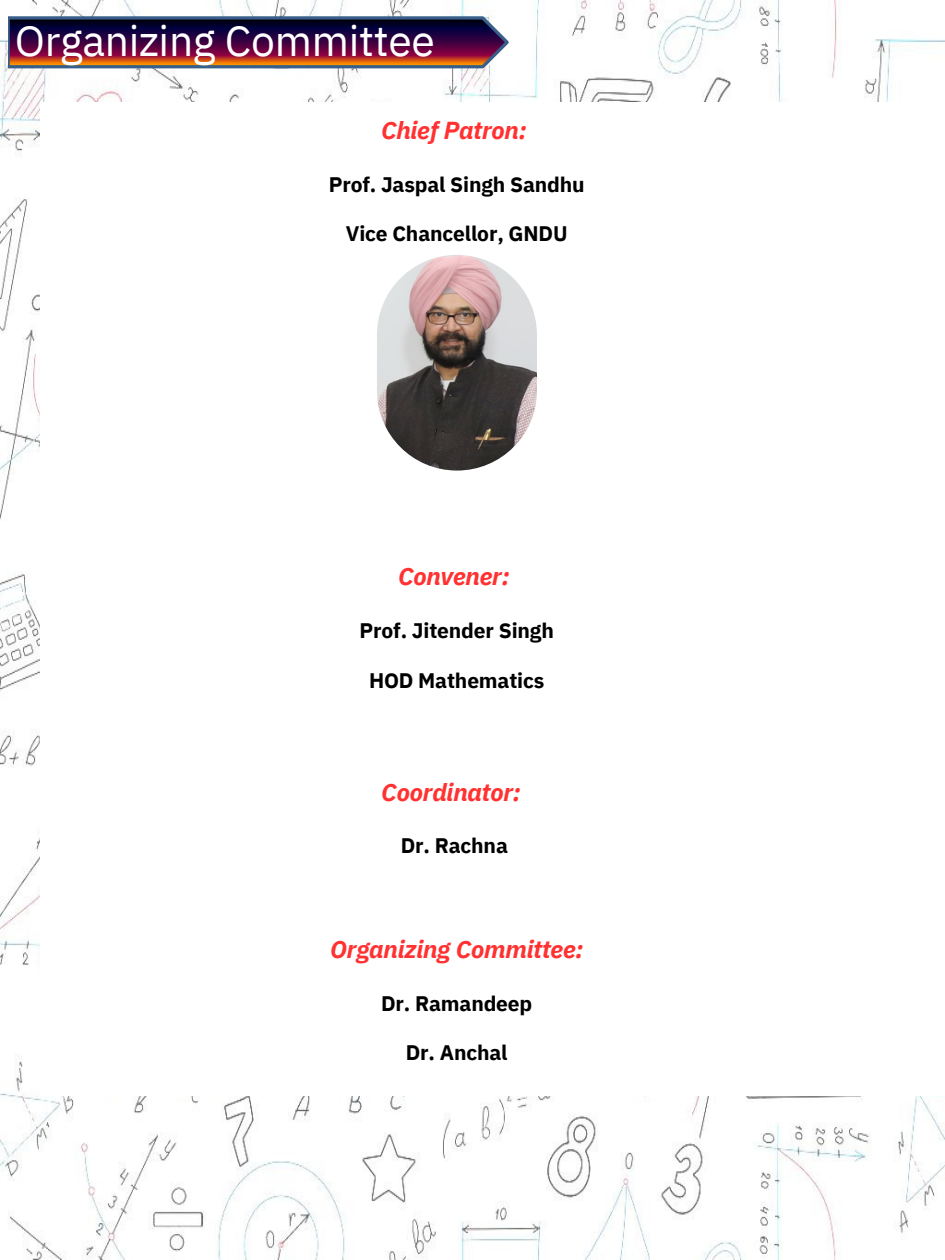
<style>
.page{position:relative;width:945px;height:1260px;background:#fff}
.page>*{position:absolute;margin:0;border:0;box-sizing:border-box;transform-origin:0 0}
.t1{font:42.7px "IBM Plex Sans";letter-spacing:-.005em;color:#fff}
.t2{font:italic 700 24.5px "IBM Plex Sans";letter-spacing:-.005em;color:#ff3131}
.t3{font:700 21px "IBM Plex Sans";letter-spacing:-.005em;color:#000}
</style>
<div class="page">
<img style="left:0;top:0;width:945px;height:1260px">
<svg style="left:5px;top:15px;width:507px;height:55px;background:#5d2e4d"></svg>
<div style="left:41px;top:102px;width:904px;height:994px;background:#fff"></div>
<img style="left:377px;top:255px;width:160px;height:215px;border-radius:80px">
<p class="t1" style="left:15px;top:13px;width:422px">Organizing Committee</p>
<p class="t2" style="left:381px;top:114px;width:147px">Chief Patron:</p>
<p class="t3" style="left:329px;top:170px;width:257px">Prof. Jaspal Singh Sandhu</p>
<p class="t3" style="left:346px;top:220px;width:223px">Vice Chancellor, GNDU</p>
<p class="t2" style="left:398px;top:560px;width:113px">Convener:</p>
<p class="t3" style="left:360px;top:616px;width:196px">Prof. Jitender Singh</p>
<p class="t3" style="left:369px;top:666px;width:177px">HOD Mathematics</p>
<p class="t2" style="left:381px;top:775px;width:141px">Coordinator:</p>
<p class="t3" style="left:401px;top:832px;width:109px">Dr. Rachna</p>
<p class="t2" style="left:330px;top:933px;width:255px">Organizing Committee:</p>
<p class="t3" style="left:381px;top:989px;width:153px">Dr. Ramandeep</p>
<p class="t3" style="left:406px;top:1039px;width:103px">Dr. Anchal</p>
</div>
